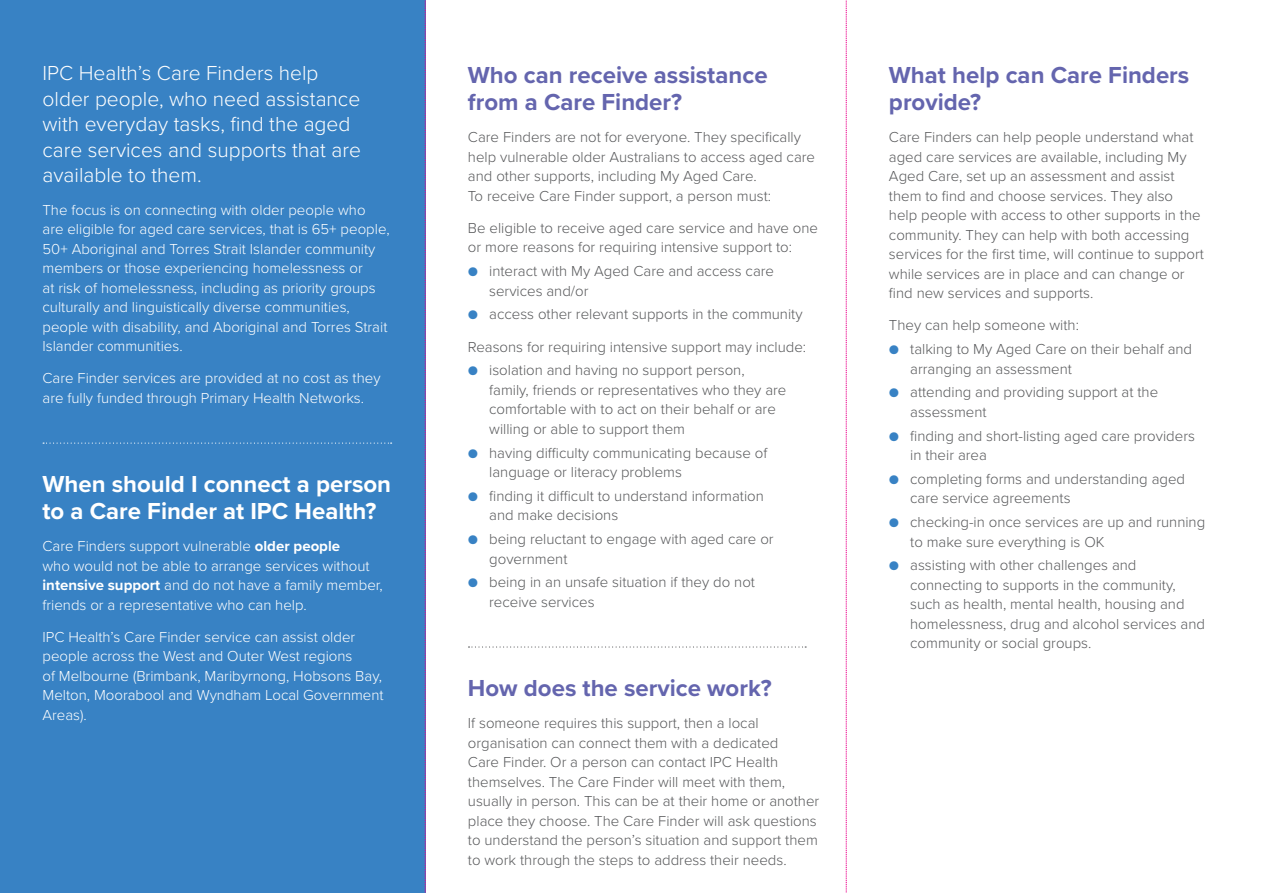
<style>
.page{position:relative;width:1263px;height:893px;background:#fff}
.page>*{position:absolute;margin:0;border:0;box-sizing:border-box;transform-origin:0 0}
.t1{font:700 24px/27px "Proxima Nova";color:#6465ae}
.t2{font:700 24px/27px "Proxima Nova";color:#fff}
.t3{font:300 21px/25.5px "Proxima Nova";color:#fff}
.t4{font:300 15px/19.5px "Proxima Nova";color:#58595b}
.t5{font:300 15px/19.5px "Proxima Nova";color:#fff}
.s1{font-weight:700}
.s2{color:#3882c4}
</style>
<div class="page">
<div style="left:0;top:0;width:425px;height:893px;background:#3882c4"></div>
<svg style="left:43px;top:443px;width:349px;height:1px"></svg>
<svg style="left:468px;top:646px;width:338px;height:2px"></svg>
<svg style="left:425px;top:0;width:1px;height:893px"></svg>
<svg style="left:846px;top:0;width:1px;height:893px"></svg>
<h2 class="t3" style="left:43px;top:59px;width:320px">IPC Health’s Care Finders help older people, who need assistance with everyday tasks, find the aged care services and supports that are available to them.</h2>
<p class="t5" style="left:43px;top:199px;width:349px">The focus is on connecting with older people who are eligible for aged care services, that is 65+ people, 50+ Aboriginal and Torres Strait Islander community members or those experiencing homelessness or<br>at risk of homelessness, including as priority groups culturally and linguistically diverse communities, people with disability, and Aboriginal and Torres Strait Islander communities.</p>
<p class="t5" style="left:43px;top:368px;width:339px">Care Finder services are provided at no cost as they are fully funded through Primary Health Networks.</p>
<h1 class="t2" style="left:43px;top:470px;width:350px">When should I connect a person to a Care Finder at IPC Health?</h1>
<p class="t5" style="left:43px;top:536px;width:342px">Care Finders support vulnerable <span class="s1">older people<br></span>who would not be able to arrange services without <span class="s1">intensive support</span> and do not have a family member, friends or a representative who can help.</p>
<p class="t5" style="left:43px;top:626px;width:343px">IPC Health’s Care Finder service can assist older people across the West and Outer West regions<br>of Melbourne (Brimbank, Maribyrnong, Hobsons Bay, Melton, Moorabool and Wyndham Local Government Areas).</p>
<h1 class="t1" style="left:468px;top:61px;width:301px">Who can receive assistance from a Care Finder?</h1>
<p class="t4" style="left:468px;top:126px;width:349px">Care Finders are not for everyone. They specifically help vulnerable older Australians to access aged care and other supports, including My Aged Care.<br>To receive Care Finder support, a person must:</p>
<p class="t4" style="left:468px;top:217px;width:352px">Be eligible to receive aged care service and have one or more reasons for requiring intensive support to:</p>
<p class="t4" style="left:489px;top:260px;width:286px;text-indent:-21px"><span class="s2">●</span> interact with My Aged Care and access care services and/or</p>
<p class="t4" style="left:468px;top:297px;width:340px;line-height:32.2px"><span class="s2">●</span> access other relevant supports in the community<br>Reasons for requiring intensive support may include:</p>
<p class="t4" style="left:489px;top:360px;width:299px;text-indent:-21px"><span class="s2">●</span> isolation and having no support person, family, friends or representatives who they are comfortable with to act on their behalf or are willing or able to support them</p>
<p class="t4" style="left:489px;top:442px;width:280px;text-indent:-21px"><span class="s2">●</span> having difficulty communicating because of language or literacy problems</p>
<p class="t4" style="left:489px;top:485px;width:276px;text-indent:-21px"><span class="s2">●</span> finding it difficult to understand information and make decisions</p>
<p class="t4" style="left:489px;top:528px;width:286px;text-indent:-21px"><span class="s2">●</span> being reluctant to engage with aged care or government</p>
<p class="t4" style="left:489px;top:572px;width:267px;text-indent:-21px"><span class="s2">●</span> being in an unsafe situation if they do not receive services</p>
<h1 class="t1" style="left:468px;top:674px;width:305px">How does the service work?</h1>
<p class="t4" style="left:468px;top:712px;width:353px">If someone requires this support, then a local organisation can connect them with a dedicated<br>Care Finder. Or a person can contact IPC Health themselves. The Care Finder will meet with them, usually in person. This can be at their home or another place they choose. The Care Finder will ask questions to understand the person’s situation and support them to work through the steps to address their needs.</p>
<h1 class="t1" style="left:889px;top:61px;width:302px">What help can Care Finders provide?</h1>
<p class="t4" style="left:889px;top:126px;width:316px">Care Finders can help people understand what aged care services are available, including My Aged Care, set up an assessment and assist them to find and choose services. They also help people with access to other supports in the community. They can help with both accessing services for the first time, will continue to support while services are in place and can change or find new services and supports.</p>
<p class="t4" style="left:889px;top:315px;width:191px">They can help someone with:</p>
<p class="t4" style="left:910px;top:338px;width:283px;text-indent:-21px"><span class="s2">●</span> talking to My Aged Care on their behalf and arranging an assessment</p>
<p class="t4" style="left:910px;top:382px;width:249px;text-indent:-21px"><span class="s2">●</span> attending and providing support at the assessment</p>
<p class="t4" style="left:910px;top:425px;width:286px;text-indent:-21px"><span class="s2">●</span> finding and short-listing aged care providers in their area</p>
<p class="t4" style="left:910px;top:468px;width:276px;text-indent:-21px"><span class="s2">●</span> completing forms and understanding aged care service agreements</p>
<p class="t4" style="left:910px;top:511px;width:297px;text-indent:-21px"><span class="s2">●</span> checking-in once services are up and running to make sure everything is OK</p>
<p class="t4" style="left:910px;top:555px;width:296px;text-indent:-21px"><span class="s2">●</span> assisting with other challenges and connecting to supports in the community, such as health, mental health, housing and homelessness, drug and alcohol services and community or social groups.</p>
</div>
